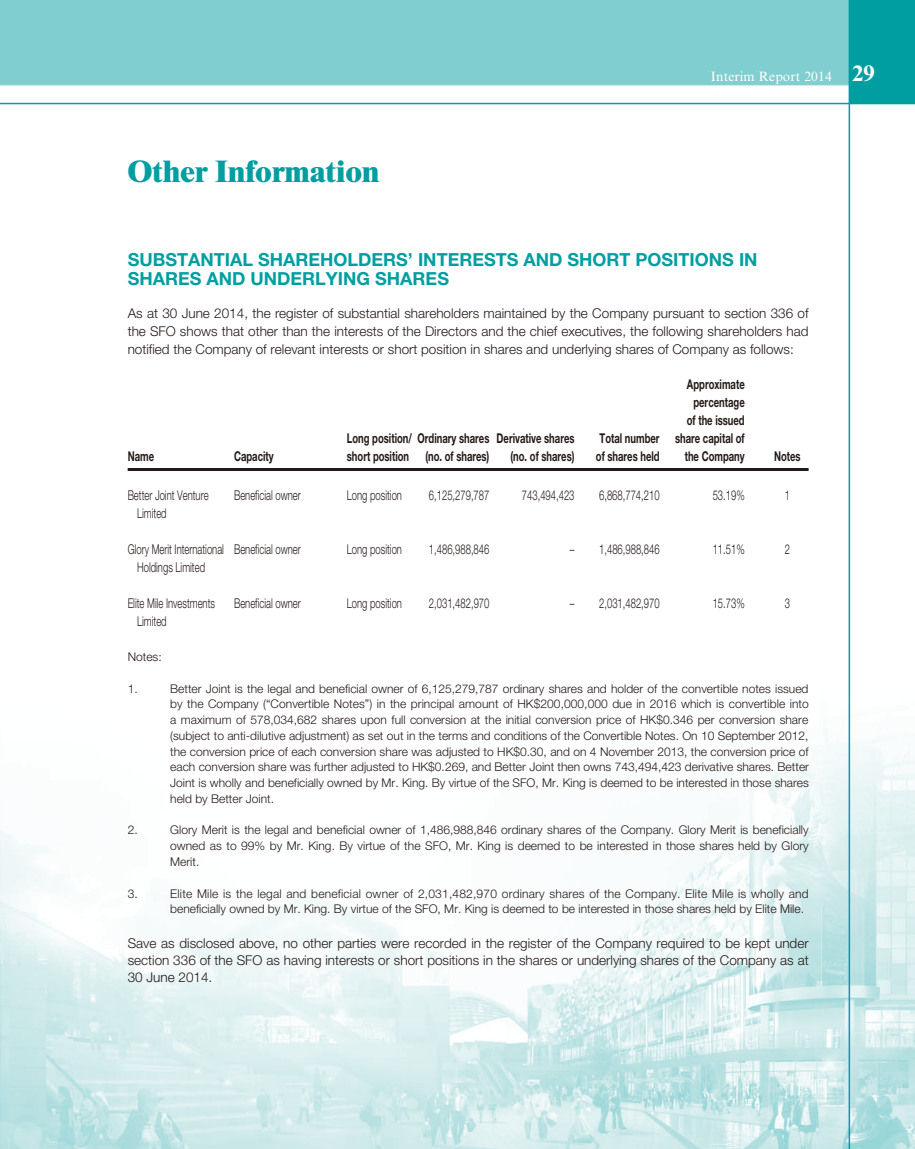
<style>
.page{position:relative;width:915px;height:1149px;background:#fff}
.page>*{position:absolute;margin:0;border:0;box-sizing:border-box;transform-origin:0 0}
.t1{font:800 30px "Times LT Std";color:#009ea1}
.t2{font:700 18px/18.8px "Helvetica Neue LT Std";color:#009ea1}
.t3{font:300 13.5px/18px "Helvetica Neue LT Std";color:#231916;text-align:justify}
.t4{font:300 13.5px "Helvetica Neue LT Std";color:#231916;scale:.7 1}
.t5{font:700 13.5px/18px "Helvetica Neue LT Std";color:#231916;text-align:center;scale:.7 1}
.t6{font:13.5px "Times New Roman MT Std";letter-spacing:.01em;color:#fff}
.t7{font:300 12px/15.8px "Helvetica Neue LT Std";color:#231916;text-align:justify}
.s1{font-weight:700;font-size:22.5px}
</style>
<div class="page">
<img style="left:0;top:85px;width:914px;height:1063px">
<div style="left:0;top:0;width:848px;height:85px;background:#80ced0"></div>
<hr style="left:848px;top:0;width:1px;height:1148px;background:#009ea1">
<hr style="left:0;top:103px;width:914px;height:1px;background:#009ea1">
<div style="left:849px;top:0;width:65px;height:103px;background:#009ea1"></div>
<hr style="left:128px;top:468px;width:680px;height:3px;background:#231916">
<h1 class="t1" style="left:128px;top:153px;width:253px">Other Information</h1>
<p class="t6" style="left:710px;top:68px;width:165px">Interim Report 2014 <span class="s1">29</span></p>
<h2 class="t2" style="left:128px;top:250px;width:631px">SUBSTANTIAL SHAREHOLDERS’ INTERESTS AND SHORT POSITIONS IN<br>SHARES AND UNDERLYING SHARES</h2>
<p class="t3" style="left:128px;top:303px;width:682px">As at 30 June 2014, the register of substantial shareholders maintained by the Company pursuant to section 336 of the SFO shows that other than the interests of the Directors and the chief executives, the following shareholders had notified the Company of relevant interests or short position in shares and underlying shares of Company as follows:</p>
<p class="t5" style="left:686px;top:375px;width:84px">Approximate percentage of the issued</p>
<p class="t5" style="left:347px;top:429px;width:326px">Long position/ Ordinary shares Derivative shares</p>
<p class="t5" style="left:599px;top:429px;width:209px">Total number share capital of</p>
<p class="t5" style="left:128px;top:447px;width:39px">Name</p>
<p class="t5" style="left:234px;top:447px;width:58px">Capacity</p>
<p class="t5" style="left:347px;top:447px;width:205px">short position (no. of shares)</p>
<p class="t5" style="left:510px;top:447px;width:93px">(no. of shares)</p>
<p class="t5" style="left:595px;top:447px;width:92px">of shares held</p>
<p class="t5" style="left:684px;top:447px;width:87px">the Company</p>
<p class="t5" style="left:773px;top:447px;width:40px">Notes</p>
<p class="t4" style="left:128px;top:487px;width:117px">Better Joint Venture</p>
<p class="t4" style="left:234px;top:487px;width:97px">Beneficial owner</p>
<p class="t4" style="left:347px;top:487px;width:80px">Long position</p>
<p class="t4" style="left:429px;top:487px;width:88px">6,125,279,787</p>
<p class="t4" style="left:521px;top:487px;width:77px">743,494,423</p>
<p class="t4" style="left:599px;top:487px;width:88px">6,868,774,210</p>
<p class="t4" style="left:712px;top:487px;width:47px">53.19%</p>
<p class="t4" style="left:784px;top:487px;width:9px">1</p>
<p class="t4" style="left:137px;top:505px;width:44px">Limited</p>
<p class="t4" style="left:128px;top:541px;width:248px">Glory Merit International Beneficial owner</p>
<p class="t4" style="left:347px;top:541px;width:80px">Long position</p>
<p class="t4" style="left:429px;top:541px;width:88px">1,486,988,846</p>
<p class="t4" style="left:569px;top:541px;width:130px">– 1,486,988,846</p>
<p class="t4" style="left:712px;top:541px;width:47px">11.51%</p>
<p class="t4" style="left:784px;top:541px;width:9px">2</p>
<p class="t4" style="left:137px;top:559px;width:98px">Holdings Limited</p>
<p class="t4" style="left:128px;top:595px;width:126px">Elite Mile Investments</p>
<p class="t4" style="left:234px;top:595px;width:97px">Beneficial owner</p>
<p class="t4" style="left:347px;top:595px;width:80px">Long position</p>
<p class="t4" style="left:429px;top:595px;width:88px">2,031,482,970</p>
<p class="t4" style="left:569px;top:595px;width:130px">– 2,031,482,970</p>
<p class="t4" style="left:712px;top:595px;width:47px">15.73%</p>
<p class="t4" style="left:784px;top:595px;width:9px">3</p>
<p class="t4" style="left:137px;top:613px;width:44px">Limited</p>
<p class="t7" style="left:128px;top:648px;width:36px">Notes:</p>
<p class="t7" style="left:128px;top:680px;width:12px">1.</p>
<p class="t7" style="left:170px;top:680px;width:640px">Better Joint is the legal and beneficial owner of 6,125,279,787 ordinary shares and holder of the convertible notes issued by the Company (“Convertible Notes”) in the principal amount of HK$200,000,000 due in 2016 which is convertible into a maximum of 578,034,682 shares upon full conversion at the initial conversion price of HK$0.346 per conversion share (subject to anti-dilutive adjustment) as set out in the terms and conditions of the Convertible Notes. On 10 September 2012, the conversion price of each conversion share was adjusted to HK$0.30, and on 4 November 2013, the conversion price of each conversion share was further adjusted to HK$0.269, and Better Joint then owns 743,494,423 derivative shares. Better Joint is wholly and beneficially owned by Mr. King. By virtue of the SFO, Mr. King is deemed to be interested in those shares held by Better Joint.</p>
<p class="t7" style="left:128px;top:821px;width:12px">2.</p>
<p class="t7" style="left:170px;top:821px;width:640px">Glory Merit is the legal and beneficial owner of 1,486,988,846 ordinary shares of the Company. Glory Merit is beneficially owned as to 99% by Mr. King. By virtue of the SFO, Mr. King is deemed to be interested in those shares held by Glory Merit.</p>
<p class="t7" style="left:128px;top:884px;width:12px">3.</p>
<p class="t7" style="left:170px;top:884px;width:639px">Elite Mile is the legal and beneficial owner of 2,031,482,970 ordinary shares of the Company. Elite Mile is wholly and beneficially owned by Mr. King. By virtue of the SFO, Mr. King is deemed to be interested in those shares held by Elite Mile.</p>
<p class="t3" style="left:128px;top:933px;width:682px;line-height:17.2px">Save as disclosed above, no other parties were recorded in the register of the Company required to be kept under section 336 of the SFO as having interests or short positions in the shares or underlying shares of the Company as at 30 June 2014.</p>
</div>
